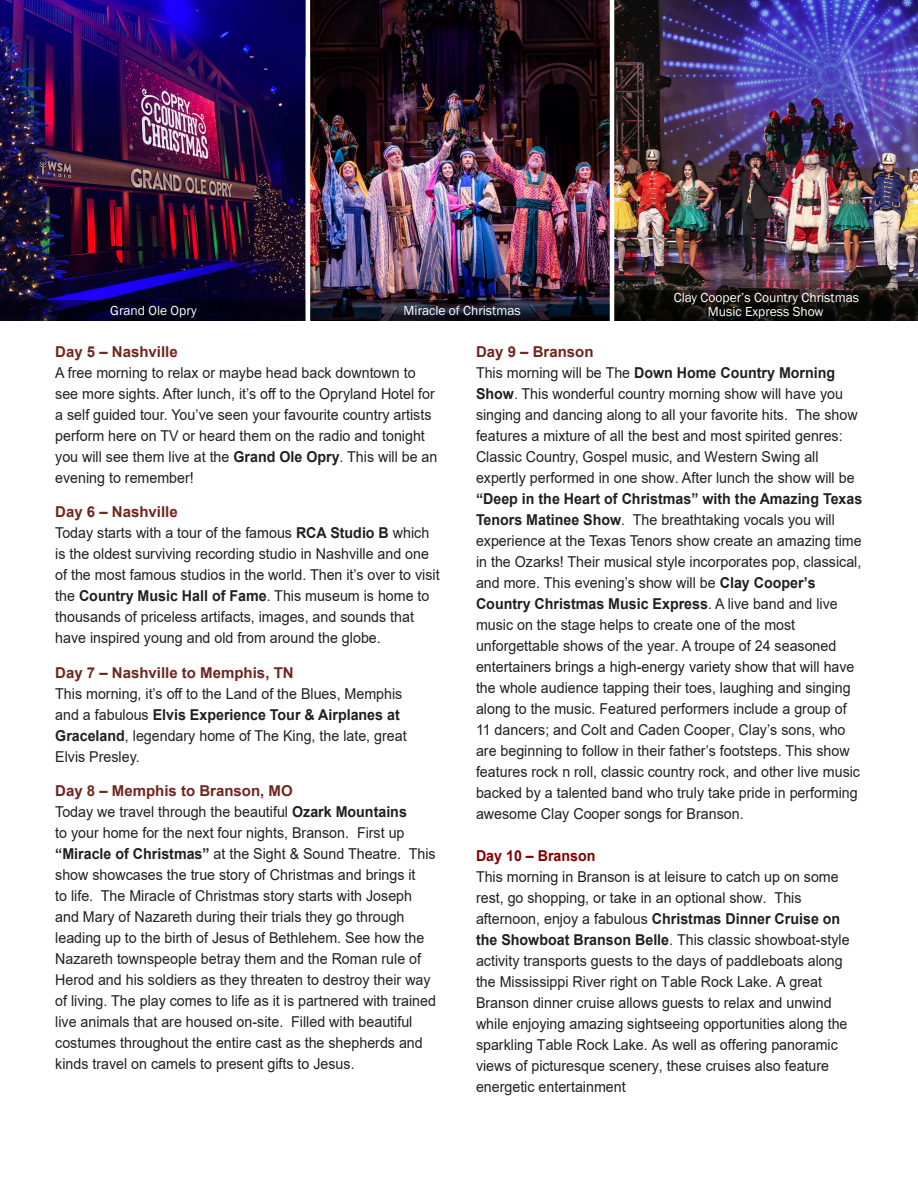
<style>
.page{position:relative;width:918px;height:1188px;background:#fff}
.page>*{position:absolute;margin:0;border:0;box-sizing:border-box;transform-origin:0 0}
.Body_Text{font:15px/21px "Arial";color:#231f20;scale:.95 1}
.t1{font:13.5px "Franklin Gothic";color:#fff}
.t2{font:13.5px "Franklin Gothic";color:#fff}
.s1{font-weight:700;color:#6e261e}
.s2{font-weight:700}
.s3{font-weight:700;color:#800000}
</style>
<div class="page">
<img style="left:0;top:0;width:918px;height:321px">
<svg style="left:0;top:300px;width:918px;height:20px;background:#0d0d1a"></svg>
<svg style="left:614px;top:291px;width:304px;height:9px;background:#181310"></svg>
<hr style="left:306px;top:0;width:4px;height:330px;background:#fff">
<hr style="left:610px;top:0;width:4px;height:333px;background:#fff">
<p class="t1" style="left:110px;top:302px;width:88px">Grand Ole Opry</p>
<p class="t1" style="left:674px;top:289px;width:187px">Clay Cooper’s Country Christmas</p>
<p class="t2" style="left:404px;top:302px;width:119px">Miracle of Christmas</p>
<p class="t1" style="left:708px;top:303px;width:117px">Music Express Show</p>
<p class="Body_Text" style="left:55px;top:341px;width:404px"><span class="s1">Day 5 – Nashville<br></span>A free morning to relax or maybe head back downtown to see more sights. After lunch, it’s off to the Opryland Hotel for a self guided tour. You’ve seen your favourite country artists perform here on TV or heard them on the radio and tonight you will see them live at the <span class="s2">Grand Ole Opry</span>. This will be an evening to remember!</p>
<p class="Body_Text" style="left:55px;top:501px;width:406px"><span class="s1">Day 6 – Nashville<br></span>Today starts with a tour of the famous <span class="s2">RCA Studio B</span> which is the oldest surviving recording studio in Nashville and one of the most famous studios in the world. Then it’s over to visit the <span class="s2">Country Music Hall of Fame</span>. This museum is home to thousands of priceless artifacts, images, and sounds that have inspired young and old from around the globe.</p>
<p class="Body_Text" style="left:55px;top:662px;width:371px"><span class="s1">Day 7 – Nashville to Memphis, TN<br></span>This morning, it’s off to the Land of the Blues, Memphis and a fabulous <span class="s2">Elvis Experience Tour &amp; Airplanes at Graceland</span>, legendary home of The King, the late, great Elvis Presley.</p>
<p class="Body_Text" style="left:55px;top:780px;width:402px"><span class="s1">Day 8 – Memphis to Branson, MO<br></span>Today we travel through the beautiful <span class="s2">Ozark Mountains<br></span>to your home for the next four nights, Branson. First up <span class="s2">“Miracle of Christmas”</span> at the Sight &amp; Sound Theatre. This show showcases the true story of Christmas and brings it<br>to life. The Miracle of Christmas story starts with Joseph and Mary of Nazareth during their trials they go through leading up to the birth of Jesus of Bethlehem. See how the Nazareth townspeople betray them and the Roman rule of Herod and his soldiers as they threaten to destroy their way of living. The play comes to life as it is partnered with trained live animals that are housed on-site. Filled with beautiful costumes throughout the entire cast as the shepherds and kinds travel on camels to present gifts to Jesus.</p>
<p class="Body_Text" style="left:476px;top:341px;width:408px"><span class="s1">Day 9 – Branson<br></span>This morning will be The <span class="s2">Down Home Country Morning Show</span>. This wonderful country morning show will have you singing and dancing along to all your favorite hits. The show features a mixture of all the best and most spirited genres:<br>Classic Country, Gospel music, and Western Swing all expertly performed in one show. After lunch the show will be <span class="s2">“Deep in the Heart of Christmas” with the Amazing Texas Tenors Matinee Show</span>. The breathtaking vocals you will experience at the Texas Tenors show create an amazing time in the Ozarks! Their musical style incorporates pop, classical, and more. This evening’s show will be <span class="s2">Clay Cooper’s Country Christmas Music Express</span>. A live band and live music on the stage helps to create one of the most unforgettable shows of the year. A troupe of 24 seasoned entertainers brings a high-energy variety show that will have the whole audience tapping their toes, laughing and singing along to the music. Featured performers include a group of 11 dancers; and Colt and Caden Cooper, Clay’s sons, who are beginning to follow in their father’s footsteps. This show features rock n roll, classic country rock, and other live music backed by a talented band who truly take pride in performing awesome Clay Cooper songs for Branson.</p>
<p class="Body_Text" style="left:476px;top:845px;width:395px"><span class="s3">Day 10 – Branson<br></span>This morning in Branson is at leisure to catch up on some rest, go shopping, or take in an optional show. This afternoon, enjoy a fabulous <span class="s2">Christmas Dinner Cruise on the Showboat Branson Belle</span>. This classic showboat-style activity transports guests to the days of paddleboats along the Mississippi River right on Table Rock Lake. A great Branson dinner cruise allows guests to relax and unwind while enjoying amazing sightseeing opportunities along the sparkling Table Rock Lake. As well as offering panoramic views of picturesque scenery, these cruises also feature energetic entertainment</p>
</div>
